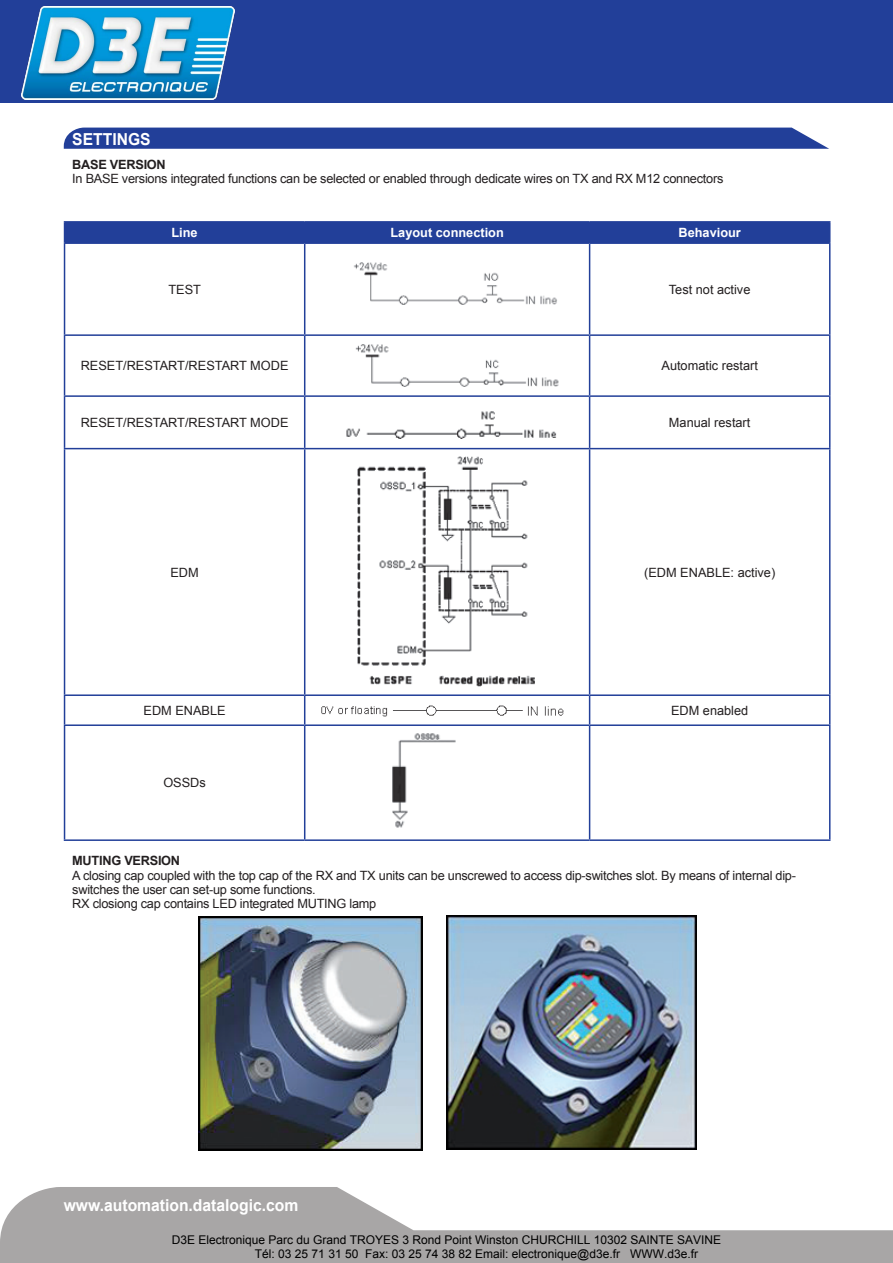
<style>
.page{position:relative;width:893px;height:1263px;background:#fff}
.page>*{position:absolute;margin:0;border:0;box-sizing:border-box;transform-origin:0 0}
.t1{font:700 16.5px "Arial";color:#fff;scale:.95 1}
.t2{font:12.75px/14.2px "Arial";letter-spacing:-.02em;color:#231f20}
.t3{font:12.75px "Arial";color:#231f20}
.t4{font:700 12.75px "Arial";color:#fff}
.t5{font:700 12.75px "Arial";letter-spacing:-.02em;color:#231f20}
.t6{font:12px/14.4px "Arial";color:#000}
</style>
<div class="page">
<div style="left:0;top:0;width:893px;height:102px;background:#223f99"></div>
<svg style="left:0;top:1187px;width:892px;height:76px;fill:#a8a6a6"></svg>
<svg style="left:892px;top:1230px;width:1px;height:33px"></svg>
<svg style="left:64px;top:128px;width:765px;height:21px;background:#2a469c"></svg>
<hr style="left:64px;top:221px;width:241px;height:2px;background:#223f99">
<hr style="left:305px;top:221px;width:285px;height:2px;background:#223f99">
<hr style="left:590px;top:221px;width:240px;height:2px;background:#223f99">
<div style="left:64px;top:222px;width:766px;height:20px;background:#223f99"></div>
<hr style="left:64px;top:242px;width:241px;height:2px;background:#223f99">
<hr style="left:64px;top:244px;width:1px;height:90px;background:#223f99">
<hr style="left:305px;top:242px;width:285px;height:2px;background:#223f99">
<hr style="left:304px;top:244px;width:1px;height:90px;background:#223f99">
<hr style="left:590px;top:242px;width:240px;height:2px;background:#223f99">
<hr style="left:589px;top:244px;width:1px;height:90px;background:#223f99">
<hr style="left:829px;top:244px;width:1px;height:90px;background:#223f99">
<hr style="left:64px;top:334px;width:241px;height:2px;background:#223f99">
<hr style="left:64px;top:336px;width:1px;height:59px;background:#223f99">
<hr style="left:305px;top:334px;width:285px;height:2px;background:#223f99">
<hr style="left:304px;top:336px;width:1px;height:59px;background:#223f99">
<hr style="left:590px;top:334px;width:240px;height:2px;background:#223f99">
<hr style="left:589px;top:336px;width:1px;height:59px;background:#223f99">
<hr style="left:829px;top:336px;width:1px;height:59px;background:#223f99">
<hr style="left:64px;top:395px;width:241px;height:2px;background:#223f99">
<hr style="left:64px;top:397px;width:1px;height:51px;background:#223f99">
<hr style="left:305px;top:395px;width:285px;height:2px;background:#223f99">
<hr style="left:304px;top:397px;width:1px;height:51px;background:#223f99">
<hr style="left:590px;top:395px;width:240px;height:2px;background:#223f99">
<hr style="left:589px;top:397px;width:1px;height:51px;background:#223f99">
<hr style="left:829px;top:397px;width:1px;height:51px;background:#223f99">
<hr style="left:64px;top:448px;width:241px;height:1px;background:#223f99">
<hr style="left:64px;top:449px;width:1px;height:245px;background:#223f99">
<hr style="left:305px;top:448px;width:285px;height:1px;background:#223f99">
<hr style="left:304px;top:449px;width:1px;height:245px;background:#223f99">
<hr style="left:590px;top:448px;width:240px;height:1px;background:#223f99">
<hr style="left:589px;top:449px;width:1px;height:245px;background:#223f99">
<hr style="left:829px;top:449px;width:1px;height:245px;background:#223f99">
<hr style="left:64px;top:694px;width:241px;height:2px;background:#223f99">
<svg style="left:64px;top:696px;width:1px;height:28px"></svg>
<hr style="left:305px;top:694px;width:285px;height:2px;background:#223f99">
<svg style="left:304px;top:696px;width:1px;height:28px"></svg>
<hr style="left:590px;top:694px;width:240px;height:2px;background:#223f99">
<svg style="left:589px;top:696px;width:1px;height:28px"></svg>
<svg style="left:829px;top:696px;width:1px;height:28px"></svg>
<hr style="left:64px;top:724px;width:241px;height:2px;background:#223f99">
<hr style="left:64px;top:726px;width:1px;height:113px;background:#223f99">
<hr style="left:305px;top:724px;width:285px;height:2px;background:#223f99">
<hr style="left:304px;top:726px;width:1px;height:113px;background:#223f99">
<hr style="left:590px;top:724px;width:240px;height:2px;background:#223f99">
<hr style="left:589px;top:726px;width:1px;height:113px;background:#223f99">
<hr style="left:829px;top:726px;width:1px;height:113px;background:#223f99">
<hr style="left:64px;top:839px;width:241px;height:2px;background:#223f99">
<hr style="left:305px;top:839px;width:285px;height:2px;background:#223f99">
<hr style="left:590px;top:839px;width:240px;height:2px;background:#223f99">
<img style="left:355px;top:344px;width:204px;height:43px">
<img style="left:346px;top:411px;width:211px;height:28px">
<img style="left:357px;top:456px;width:178px;height:231px">
<img style="left:198px;top:917px;width:224px;height:234px">
<img style="left:446px;top:916px;width:250px;height:234px">
<img style="left:354px;top:262px;width:203px;height:43px">
<img style="left:321px;top:705px;width:243px;height:12px">
<img style="left:392px;top:733px;width:64px;height:95px">
<img style="left:21px;top:7px;width:213px;height:92px">
<p class="t1" style="left:72px;top:128px;width:84px">SETTINGS</p>
<p class="t5" style="left:72px;top:156px;width:95px">BASE VERSION</p>
<p class="t2" style="left:72px;top:172px;width:653px">In BASE versions integrated functions can be selected or enabled through dedicate wires on TX and RX M12 connectors</p>
<p class="t4" style="left:172px;top:224px;width:28px">Line</p>
<p class="t4" style="left:390px;top:224px;width:115px">Layout connection</p>
<p class="t4" style="left:678px;top:224px;width:64px">Behaviour</p>
<p class="t2" style="left:168px;top:282px;width:34px">TEST</p>
<p class="t3" style="left:669px;top:281px;width:83px">Test not active</p>
<p class="t3" style="left:81px;top:357px;width:209px">RESET/RESTART/RESTART MODE</p>
<p class="t3" style="left:661px;top:357px;width:98px">Automatic restart</p>
<p class="t3" style="left:81px;top:414px;width:209px">RESET/RESTART/RESTART MODE</p>
<p class="t3" style="left:669px;top:414px;width:83px">Manual restart</p>
<p class="t2" style="left:170px;top:565px;width:30px">EDM</p>
<p class="t3" style="left:644px;top:564px;width:133px">(EDM ENABLE: active)</p>
<p class="t3" style="left:144px;top:702px;width:84px">EDM ENABLE</p>
<p class="t3" style="left:671px;top:702px;width:79px">EDM enabled</p>
<p class="t2" style="left:163px;top:776px;width:44px">OSSDs</p>
<p class="t5" style="left:72px;top:852px;width:109px">MUTING VERSION</p>
<p class="t2" style="left:72px;top:868px;width:725px">A closing cap coupled with the top cap of the RX and TX units can be unscrewed to access dip-switches slot. By means of internal dip&shy;switches the user can set-up some functions.<br>RX closiong cap contains LED integrated MUTING lamp</p>
<p class="t1" style="left:64px;top:1194px;width:248px">www.automation.datalogic.com</p>
<p class="t6" style="left:255px;top:1232px;width:468px;text-indent:-83px">D3E Electronique Parc du Grand TROYES 3 Rond Point Winston CHURCHILL 10302 SAINTE SAVINE<br>Tél: 03 25 71 31 50 Fax: 03 25 74 38 82 Email: electronique@d3e.fr WWW.d3e.fr</p>
</div>
